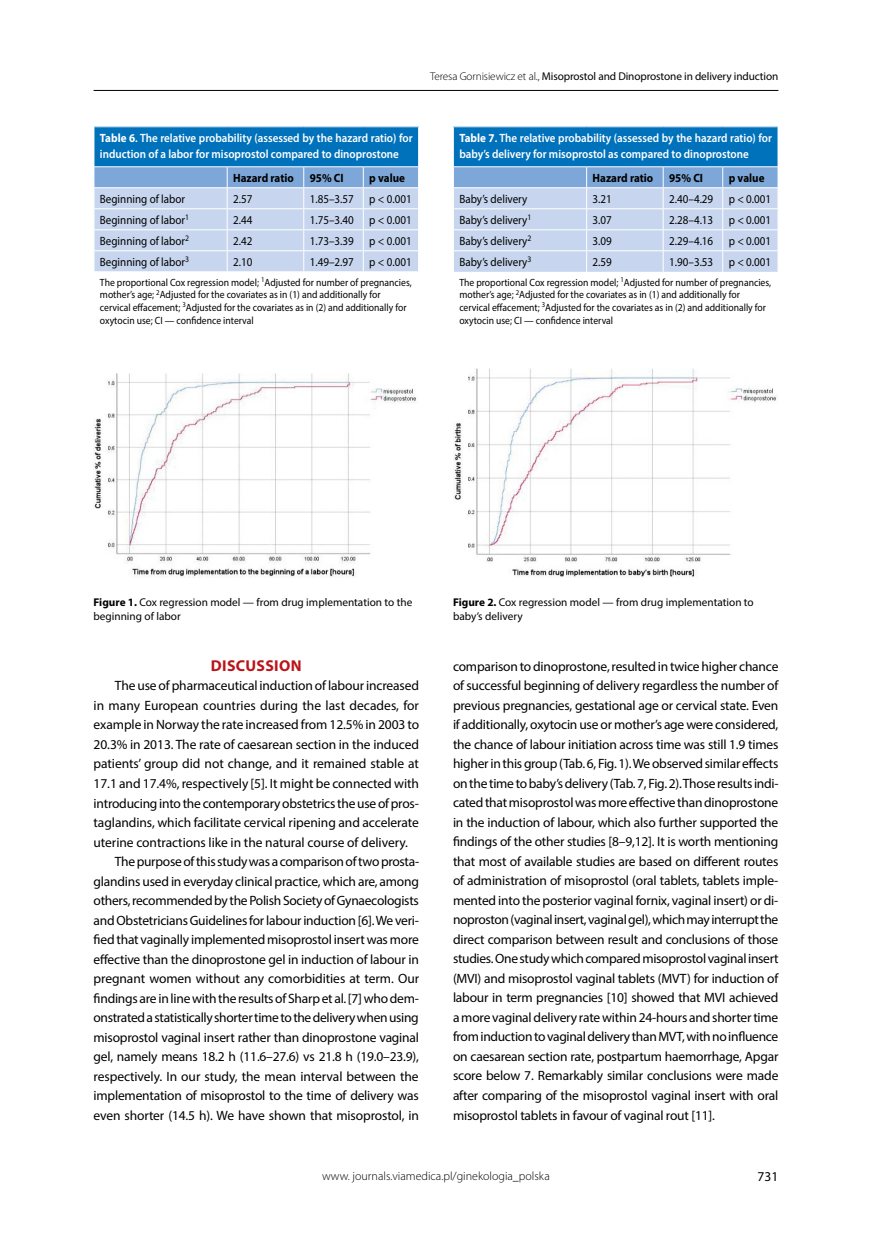
<style>
.page{position:relative;width:872px;height:1234px;background:#fff}
.page>*{position:absolute;margin:0;border:0;box-sizing:border-box;transform-origin:0 0}
.t1{font:700 15.75px "Myriad Pro";letter-spacing:.02em;color:#ba141a}
.t2{font:13.5px/19.5px "Myriad Pro";letter-spacing:-.015em;color:#000;text-align:justify}
.t3{font:12px "Myriad Pro";color:#000;scale:.92 1}
.t4{font:600 12px/16.5px "Myriad Pro";color:#fff;scale:.92 1}
.t5{font:300 12px "Myriad Pro";color:#000}
.t6{font:700 12px "Myriad Pro";color:#000;scale:.92 1}
.t7{font:11.25px/14.2px "Myriad Pro";color:#000}
.t8{font:10.5px/12.6px "Myriad Pro";color:#000;scale:.92 1}
.s1{font-weight:300}
.s2{font-weight:700}
</style>
<div class="page">
<hr style="left:94px;top:90px;width:684px;height:1px;background:#000">
<div style="left:453px;top:127px;width:325px;height:40px;background:#0072bc"></div>
<hr style="left:453px;top:127px;width:1px;height:39px;background:#fff">
<hr style="left:777px;top:127px;width:1px;height:39px;background:#fff">
<hr style="left:453px;top:166px;width:133px;height:1px;background:#fff">
<hr style="left:586px;top:166px;width:77px;height:1px;background:#fff">
<hr style="left:663px;top:166px;width:59px;height:1px;background:#fff">
<hr style="left:722px;top:166px;width:56px;height:1px;background:#fff">
<svg style="left:453px;top:167px;width:325px;height:105px"></svg>
<div style="left:94px;top:127px;width:324px;height:40px;background:#0072bc"></div>
<hr style="left:94px;top:127px;width:1px;height:39px;background:#fff">
<hr style="left:94px;top:166px;width:133px;height:1px;background:#fff">
<hr style="left:227px;top:166px;width:77px;height:1px;background:#fff">
<hr style="left:304px;top:166px;width:59px;height:1px;background:#fff">
<hr style="left:363px;top:166px;width:56px;height:1px;background:#fff">
<svg style="left:94px;top:167px;width:325px;height:104px"></svg>
<img style="left:94px;top:373px;width:322px;height:204px">
<img style="left:453px;top:368px;width:324px;height:209px">
<p class="t7" style="left:430px;top:69px;width:350px"><span class="s1">Teresa Gornisiewicz et al.,</span> Misoprostol and Dinoprostone in delivery induction</p>
<p class="t4" style="left:100px;top:129px;width:341px"><span class="s2">Table 6</span>. The relative probability (assessed by the hazard ratio) for induction of a labor for misoprostol compared to dinoprostone</p>
<p class="t6" style="left:233px;top:170px;width:67px">Hazard ratio</p>
<p class="t6" style="left:310px;top:170px;width:38px">95% CI</p>
<p class="t6" style="left:369px;top:170px;width:40px">p value</p>
<p class="t3" style="left:100px;top:191px;width:94px">Beginning of labor</p>
<p class="t3" style="left:233px;top:191px;width:22px">2.57</p>
<p class="t3" style="left:310px;top:191px;width:49px">1.85–3.57</p>
<p class="t3" style="left:369px;top:191px;width:48px">p &lt; 0.001</p>
<p class="t3" style="left:100px;top:212px;width:98px">Beginning of labor<sup>1</sup></p>
<p class="t3" style="left:233px;top:212px;width:22px">2.44</p>
<p class="t3" style="left:310px;top:212px;width:49px">1.75–3.40</p>
<p class="t3" style="left:369px;top:212px;width:48px">p &lt; 0.001</p>
<p class="t3" style="left:100px;top:233px;width:98px">Beginning of labor<sup>2</sup></p>
<p class="t3" style="left:233px;top:233px;width:22px">2.42</p>
<p class="t3" style="left:310px;top:233px;width:49px">1.73–3.39</p>
<p class="t3" style="left:369px;top:233px;width:48px">p &lt; 0.001</p>
<p class="t3" style="left:100px;top:254px;width:98px">Beginning of labor<sup>3</sup></p>
<p class="t3" style="left:233px;top:254px;width:22px">2.10</p>
<p class="t3" style="left:310px;top:254px;width:49px">1.49–2.97</p>
<p class="t3" style="left:369px;top:254px;width:48px">p &lt; 0.001</p>
<p class="t8" style="left:100px;top:275px;width:340px">The proportional Cox regression model; <sup>1</sup>Adjusted for number of pregnancies, mother’s age; <sup>2</sup>Adjusted for the covariates as in (1) and additionally for cervical effacement; <sup>3</sup>Adjusted for the covariates as in (2) and additionally for oxytocin use; CI — confidence interval</p>
<p class="t4" style="left:459px;top:129px;width:341px"><span class="s2">Table 7</span>. The relative probability (assessed by the hazard ratio) for baby’s delivery for misoprostol as compared to dinoprostone</p>
<p class="t6" style="left:592px;top:170px;width:67px">Hazard ratio</p>
<p class="t6" style="left:669px;top:170px;width:38px">95% CI</p>
<p class="t6" style="left:728px;top:170px;width:40px">p value</p>
<p class="t3" style="left:459px;top:191px;width:75px">Baby’s delivery</p>
<p class="t3" style="left:592px;top:191px;width:22px">3.21</p>
<p class="t3" style="left:669px;top:191px;width:49px">2.40–4.29</p>
<p class="t3" style="left:728px;top:191px;width:48px">p &lt; 0.001</p>
<p class="t3" style="left:459px;top:212px;width:80px">Baby’s delivery<sup>1</sup></p>
<p class="t3" style="left:592px;top:212px;width:22px">3.07</p>
<p class="t3" style="left:669px;top:212px;width:49px">2.28–4.13</p>
<p class="t3" style="left:728px;top:212px;width:48px">p &lt; 0.001</p>
<p class="t3" style="left:459px;top:233px;width:80px">Baby’s delivery<sup>2</sup></p>
<p class="t3" style="left:592px;top:233px;width:22px">3.09</p>
<p class="t3" style="left:669px;top:233px;width:49px">2.29–4.16</p>
<p class="t3" style="left:728px;top:233px;width:48px">p &lt; 0.001</p>
<p class="t3" style="left:459px;top:254px;width:80px">Baby’s delivery<sup>3</sup></p>
<p class="t3" style="left:592px;top:254px;width:22px">2.59</p>
<p class="t3" style="left:669px;top:254px;width:49px">1.90–3.53</p>
<p class="t3" style="left:728px;top:254px;width:48px">p &lt; 0.001</p>
<p class="t8" style="left:459px;top:275px;width:340px">The proportional Cox regression model; <sup>1</sup>Adjusted for number of pregnancies, mother’s age; <sup>2</sup>Adjusted for the covariates as in (1) and additionally for cervical effacement; <sup>3</sup>Adjusted for the covariates as in (2) and additionally for oxytocin use; CI — confidence interval</p>
<p class="t7" style="left:94px;top:594px;width:320px"><span class="s2">Figure 1.</span> Cox regression model — from drug implementation to the beginning of labor</p>
<p class="t7" style="left:453px;top:594px;width:302px"><span class="s2">Figure 2.</span> Cox regression model — from drug implementation to baby’s delivery</p>
<p class="t1" style="left:211px;top:655px;width:92px">DISCUSSION</p>
<p class="t2" style="left:115px;top:675px;width:306px">The use of pharmaceutical induction of labour increased</p>
<p class="t2" style="left:94px;top:695px;width:327px">in many European countries during the last decades, for</p>
<p class="t2" style="left:94px;top:714px;width:327px">example in Norway the rate increased from 12.5% in 2003 to</p>
<p class="t2" style="left:94px;top:734px;width:327px">20.3% in 2013. The rate of caesarean section in the induced</p>
<p class="t2" style="left:94px;top:753px;width:327px">patients’ group did not change, and it remained stable at</p>
<p class="t2" style="left:94px;top:773px;width:327px">17.1 and 17.4%, respectively [5]. It might be connected with</p>
<p class="t2" style="left:94px;top:792px;width:327px">introducing into the contemporary obstetrics the use of pros-</p>
<p class="t2" style="left:94px;top:812px;width:327px">taglandins, which facilitate cervical ripening and accelerate</p>
<p class="t2" style="left:94px;top:831px;width:316px">uterine contractions like in the natural course of delivery.</p>
<p class="t2" style="left:115px;top:851px;width:306px">The purpose of this study was a comparison of two prosta-</p>
<p class="t2" style="left:94px;top:870px;width:327px">glandins used in everyday clinical practice, which are, among</p>
<p class="t2" style="left:94px;top:890px;width:327px">others, recommended by the Polish Society of Gynaecologists</p>
<p class="t2" style="left:94px;top:909px;width:327px">and Obstetricians Guidelines for labour induction [6]. We veri-</p>
<p class="t2" style="left:94px;top:929px;width:327px">fied that vaginally implemented misoprostol insert was more</p>
<p class="t2" style="left:94px;top:948px;width:327px">effective than the dinoprostone gel in induction of labour in</p>
<p class="t2" style="left:94px;top:968px;width:327px">pregnant women without any comorbidities at term. Our</p>
<p class="t2" style="left:94px;top:987px;width:327px">findings are in line with the results of Sharp et al. [7] who dem-</p>
<p class="t2" style="left:94px;top:1007px;width:327px">onstrated a statistically shorter time to the delivery when using</p>
<p class="t2" style="left:94px;top:1026px;width:327px">misoprostol vaginal insert rather than dinoprostone vaginal</p>
<p class="t2" style="left:94px;top:1046px;width:327px">gel, namely means 18.2 h (11.6–27.6) vs 21.8 h (19.0–23.9),</p>
<p class="t2" style="left:94px;top:1065px;width:327px">respectively. In our study, the mean interval between the</p>
<p class="t2" style="left:94px;top:1085px;width:327px">implementation of misoprostol to the time of delivery was</p>
<p class="t2" style="left:94px;top:1104px;width:327px">even shorter (14.5 h). We have shown that misoprostol, in</p>
<p class="t2" style="left:453px;top:656px;width:327px">comparison to dinoprostone, resulted in twice higher chance of successful beginning of delivery regardless the number of previous pregnancies, gestational age or cervical state. Even if additionally, oxytocin use or mother’s age were considered, the chance of labour initiation across time was still 1.9 times higher in this group (Tab. 6, Fig. 1). We observed similar effects on the time to baby’s delivery (Tab. 7, Fig. 2). Those results indi&shy;cated that misoprostol was more effective than dinoprostone in the induction of labour, which also further supported the findings of the other studies [8–9,12]. It is worth mentioning that most of available studies are based on different routes of administration of misoprostol (oral tablets, tablets imple&shy;mented into the posterior vaginal fornix, vaginal insert) or di&shy;noproston (vaginal insert, vaginal gel), which may interrupt the direct comparison between result and conclusions of those studies. One study which compared misoprostol vaginal insert (MVI) and misoprostol vaginal tablets (MVT) for induction of labour in term pregnancies [10] showed that MVI achieved a more vaginal delivery rate within 24-hours and shorter time from induction to vaginal delivery than MVT, with no influence on caesarean section rate, postpartum haemorrhage, Apgar score below 7. Remarkably similar conclusions were made after comparing of the misoprostol vaginal insert with oral misoprostol tablets in favour of vaginal rout [11].</p>
<p class="t5" style="left:322px;top:1169px;width:229px">www. journals.viamedica.pl/ginekologia_polska</p>
<p class="t2" style="left:757px;top:1166px;width:22px">731</p>
</div>
